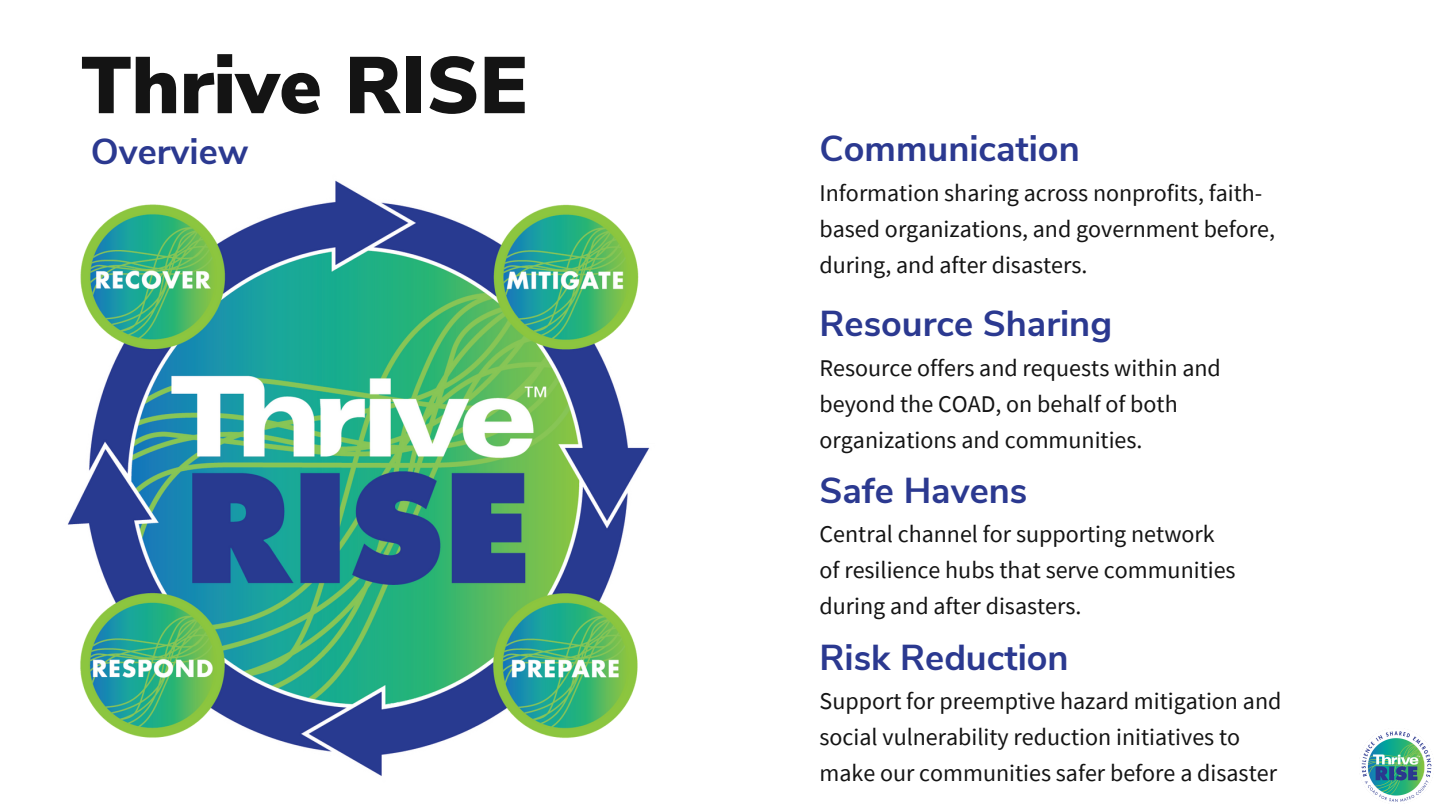
<style>
.page{position:relative;width:1440px;height:810px;background:#fff}
.page>*{position:absolute;margin:0;border:0;box-sizing:border-box;transform-origin:0 0}
.t1{font:900 80px "Nunito Sans";color:#141414}
.t2{font:700 36px "Nunito Sans";color:#2b3990}
.t3{font:24px/36px "Source Sans Pro";color:#141414}
</style>
<div class="page">
<img style="left:67px;top:180px;width:583px;height:596px">
<img style="left:1361px;top:731px;width:71px;height:71px">
<h1 class="t1" style="left:81px;top:32px;width:448px">Thrive RISE</h1>
<h2 class="t2" style="left:91px;top:128px;width:159px">Overview</h2>
<h2 class="t2" style="left:820px;top:125px;width:262px">Communication</h2>
<p class="t3" style="left:820px;top:174px;width:457px">Information sharing across nonprofits, faith&shy;based organizations, and government before, during, and after disasters.</p>
<h2 class="t2" style="left:820px;top:300px;width:294px">Resource Sharing</h2>
<p class="t3" style="left:820px;top:349px;width:403px">Resource offers and requests within and beyond the COAD, on behalf of both organizations and communities.</p>
<h2 class="t2" style="left:820px;top:466px;width:209px">Safe Havens</h2>
<p class="t3" style="left:820px;top:516px;width:418px">Central channel for supporting network of resilience hubs that serve communities during and after disasters.</p>
<h2 class="t2" style="left:820px;top:633px;width:251px">Risk Reduction</h2>
<p class="t3" style="left:820px;top:683px;width:463px">Support for preemptive hazard mitigation and social vulnerability reduction initiatives to make our communities safer before a disaster</p>
</div>
